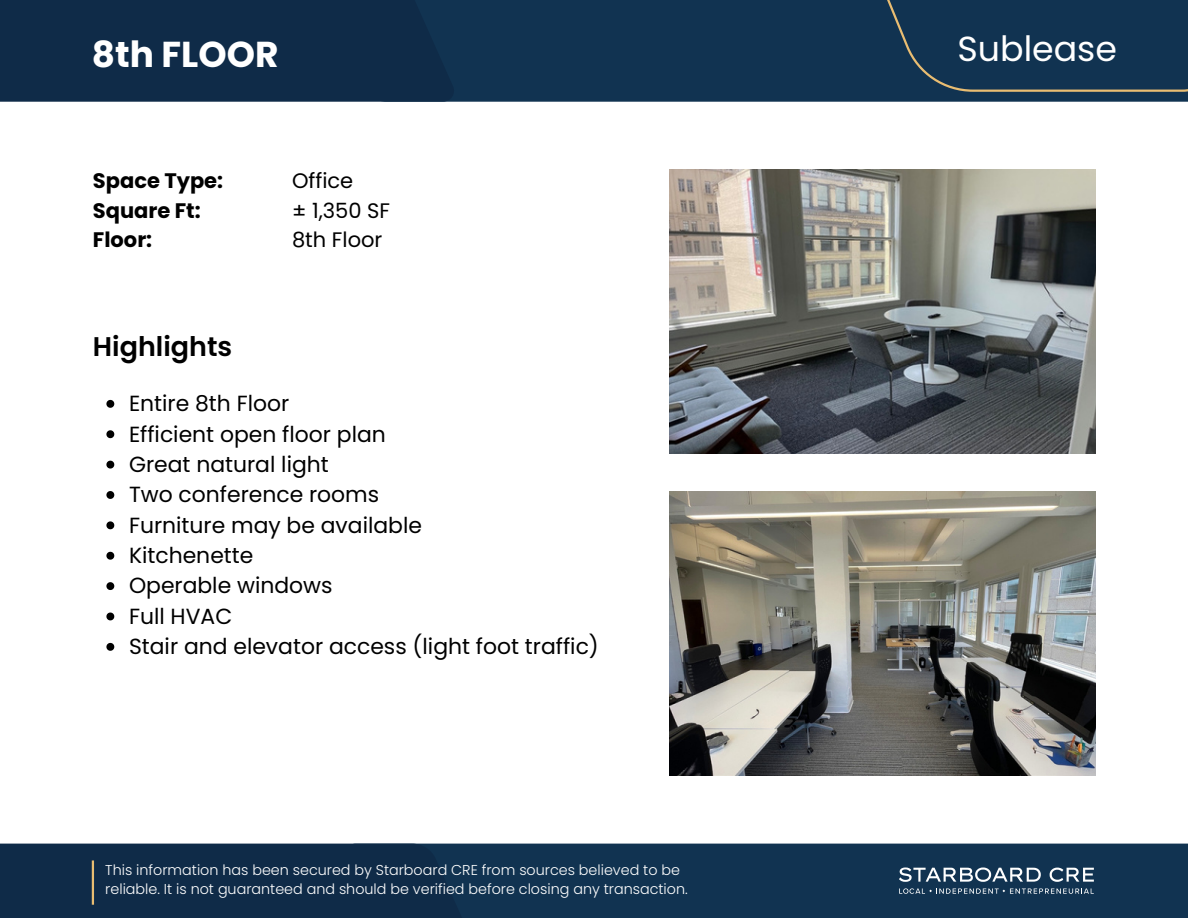
<style>
.page{position:relative;width:1188px;height:918px;background:#fff}
.page>*{position:absolute;margin:0;border:0;box-sizing:border-box;transform-origin:0 0}
.t1{font:700 36px "Poppins";color:#fff}
.t2{font:34.8px "Poppins";color:#fff}
.t3{font:600 27px "Poppins";color:#000}
.t4{font:21.9px "Poppins";color:#000}
.t5{font:700 21px/29.2px "Poppins";color:#000}
.t6{font:21px/29.2px "Poppins";color:#000}
.t7{font:300 14.25px/19px "Poppins";color:#fefefe}
</style>
<div class="page">
<div style="left:344px;top:844px;width:844px;height:74px;background:#113351"></div>
<div style="left:0;top:844px;width:480px;height:74px;background:#0f2b48"></div>
<div style="left:454px;top:0;width:734px;height:102px;background:#113351"></div>
<div style="left:0;top:0;width:454px;height:102px;background:#0f2b48"></div>
<div style="left:859px;top:0;width:329px;height:92px;background:#113351"></div>
<svg style="left:899px;top:867px;width:142px;height:15px"></svg>
<svg style="left:1050px;top:868px;width:44px;height:14px"></svg>
<svg style="left:899px;top:888px;width:195px;height:6px"></svg>
<hr style="left:92px;top:860px;width:2px;height:45px;background:#e9bd72">
<img style="left:669px;top:169px;width:427px;height:285px">
<img style="left:669px;top:491px;width:427px;height:285px">
<svg style="left:106px;top:400px;width:8px;height:8px"></svg>
<svg style="left:106px;top:430px;width:8px;height:8px"></svg>
<svg style="left:106px;top:461px;width:8px;height:8px"></svg>
<svg style="left:106px;top:491px;width:8px;height:8px"></svg>
<svg style="left:106px;top:521px;width:8px;height:8px"></svg>
<svg style="left:106px;top:552px;width:8px;height:8px"></svg>
<svg style="left:106px;top:582px;width:8px;height:8px"></svg>
<svg style="left:106px;top:613px;width:8px;height:7px"></svg>
<svg style="left:106px;top:643px;width:8px;height:8px"></svg>
<p class="t1" style="left:92px;top:29px;width:188px">8th FLOOR</p>
<h5 class="t5" style="left:93px;top:166px;width:132px">Space Type:<br>Square Ft:<br>Floor:</h5>
<p class="t6" style="left:292px;top:166px;width:100px">Office<br>± 1,350 SF<br>8th Floor</p>
<p class="t3" style="left:93px;top:328px;width:141px">Highlights</p>
<p class="t4" style="left:129px;top:388px;width:162px">Entire 8th Floor</p>
<p class="t4" style="left:129px;top:419px;width:258px">Efficient open floor plan</p>
<p class="t4" style="left:129px;top:449px;width:201px">Great natural light</p>
<p class="t4" style="left:129px;top:479px;width:252px">Two conference rooms</p>
<p class="t4" style="left:129px;top:510px;width:295px">Furniture may be available</p>
<p class="t4" style="left:129px;top:540px;width:126px">Kitchenette</p>
<p class="t4" style="left:129px;top:570px;width:205px">Operable windows</p>
<p class="t4" style="left:129px;top:601px;width:105px">Full HVAC</p>
<p class="t4" style="left:129px;top:631px;width:471px">Stair and elevator access (light foot traffic)</p>
<h3 class="t7" style="left:105px;top:861px;width:584px">This information has been secured by Starboard CRE from sources believed to be reliable. It is not guaranteed and should be verified before closing any transaction.</h3>
<h4 class="t2" style="left:957px;top:24px;width:161px">Sublease</h4>
</div>
